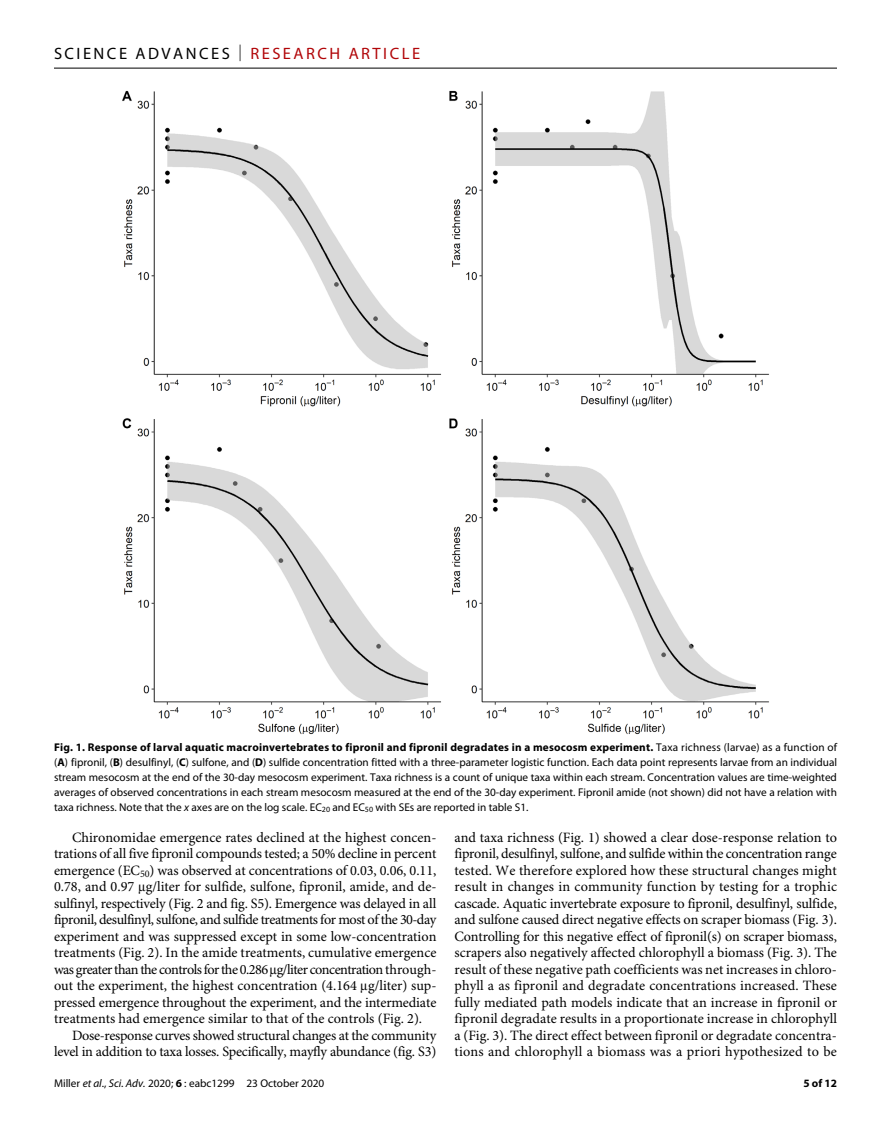
<style>
.page{position:relative;width:891px;height:1134px;background:#fff}
.page>*{position:absolute;margin:0;border:0;box-sizing:border-box;transform-origin:0 0}
.t1{font:16.5px "Myriad Pro";letter-spacing:.15em;color:#000}
.t2{font:14.25px/16.5px "Minion Pro";letter-spacing:-.02em;color:#000;text-align:justify}
.t3{font:11.25px/15px "Myriad Pro";color:#000;text-align:justify}
.t4{font:700 11.25px "Myriad Pro";color:#000}
.s1{font-weight:300}
.s2{color:#b10508}
.s3{font-weight:700}
.s4{font-style:italic}
</style>
<div class="page">
<hr style="left:54px;top:68px;width:783px;height:1px;background:#000">
<img style="left:122px;top:90px;width:647px;height:644px">
<p class="t1" style="left:54px;top:40px;width:368px">SCIENCE ADVANCES <span class="s1">|</span> <span class="s2">RESEARCH ARTICLE</span></p>
<p class="t3" style="left:54px;top:739px;width:785px"><span class="s3">Fig. 1. Response of larval aquatic macroinvertebrates to fipronil and fipronil degradates in a mesocosm experiment.</span> Taxa richness (larvae) as a function of (<span class="s3">A</span>) fipronil, (<span class="s3">B</span>) desulfinyl, (<span class="s3">C</span>) sulfone, and (<span class="s3">D</span>) sulfide concentration fitted with a three-parameter logistic function. Each data point represents larvae from an individual stream mesocosm at the end of the 30-day mesocosm experiment. Taxa richness is a count of unique taxa within each stream. Concentration values are time-weighted averages of observed concentrations in each stream mesocosm measured at the end of the 30-day experiment. Fipronil amide (not shown) did not have a relation with taxa richness. Note that the <span class="s4">x</span> axes are on the log scale. EC<sub>20</sub> and EC<sub>50</sub> with SEs are reported in table S1.</p>
<p class="t2" style="left:54px;top:830px;width:384px;text-indent:18px">Chironomidae emergence rates declined at the highest concen&shy;trations of all five fipronil compounds tested; a 50% decline in percent emergence (EC<sub>50</sub>) was observed at concentrations of 0.03, 0.06, 0.11, 0.78, and 0.97 g/liter for sulfide, sulfone, fipronil, amide, and de&shy;sulfinyl, respectively (Fig. 2 and fig. S5). Emergence was delayed in all fipronil, desulfinyl, sulfone, and sulfide treatments for most of the 30-day experiment and was suppressed except in some low-concentration treatments (Fig. 2). In the amide treatments, cumulative emergence was greater than the controls for the 0.286 g/liter concentration through&shy;out the experiment, the highest concentration (4.164 g/liter) sup&shy;pressed emergence throughout the experiment, and the intermediate treatments had emergence similar to that of the controls (Fig. 2).</p>
<p class="t2" style="left:54px;top:1028px;width:384px;text-align:right">Dose-response curves showed structural changes at the community level in addition to taxa losses. Specifically, mayfly abundance (fig. S3)</p>
<p class="t3" style="left:54px;top:1076px;width:272px">Miller <span class="s4">et al</span>., <span class="s4">Sci. Adv.</span> 2020; <span class="s3">6</span> : eabc1299 23 October 2020</p>
<p class="t2" style="left:455px;top:830px;width:384px">and taxa richness (Fig. 1) showed a clear dose-response relation to fipronil, desulfinyl, sulfone, and sulfide within the concentration range tested. We therefore explored how these structural changes might result in changes in community function by testing for a trophic cascade. Aquatic invertebrate exposure to fipronil, desulfinyl, sulfide, and sulfone caused direct negative effects on scraper biomass (Fig. 3).<br>Controlling for this negative effect of fipronil(s) on scraper biomass, scrapers also negatively affected chlorophyll a biomass (Fig. 3). The result of these negative path coefficients was net increases in chloro&shy;phyll a as fipronil and degradate concentrations increased. These fully mediated path models indicate that an increase in fipronil or fipronil degradate results in a proportionate increase in chlorophyll a (Fig. 3). The direct effect between fipronil or degradate concentra&shy;tions and chlorophyll a biomass was a priori hypothesized to be</p>
<p class="t4" style="left:803px;top:1074px;width:35px">5 of 12</p>
</div>
